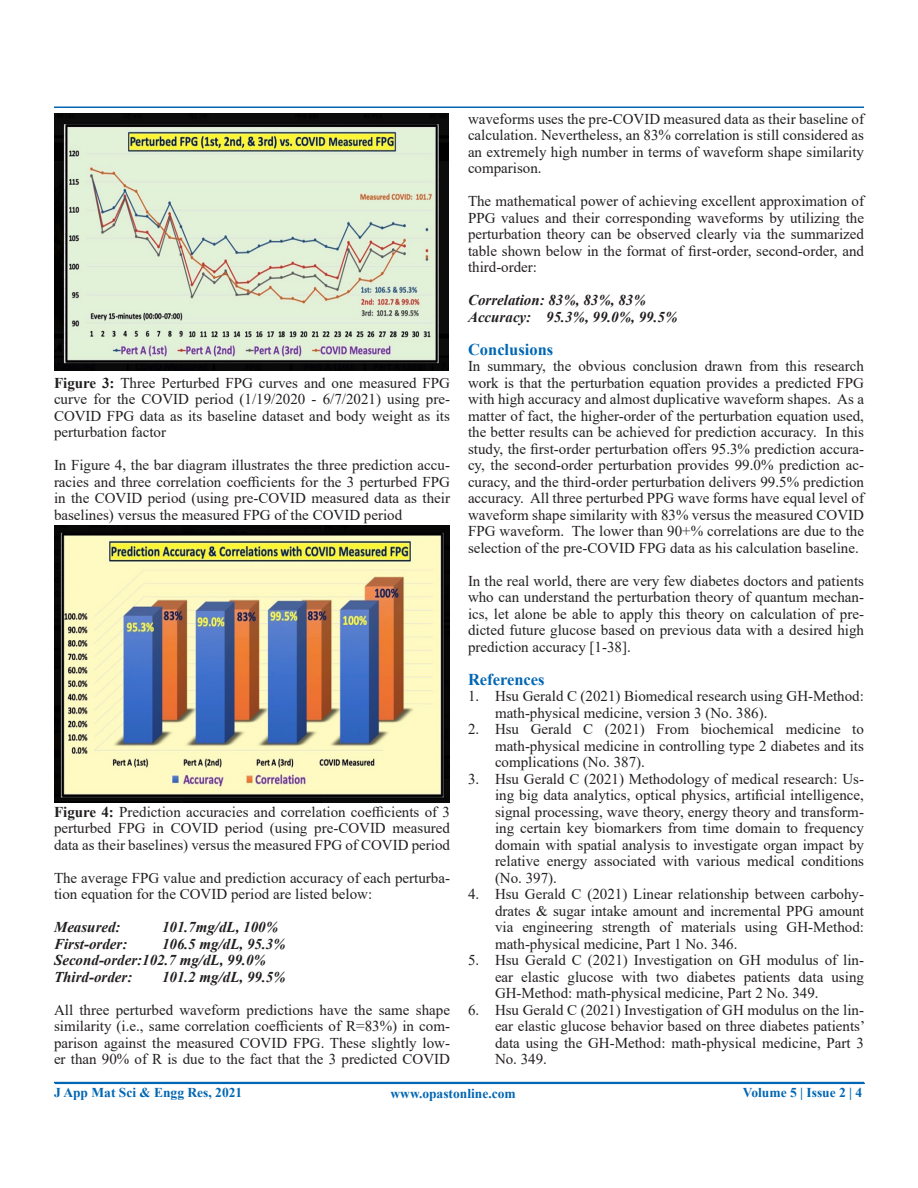
<style>
.page{position:relative;width:918px;height:1188px;background:#fff}
.page>*{position:absolute;margin:0;border:0;box-sizing:border-box;transform-origin:0 0}
.t1{font:700 16.5px "Times New Roman";color:#0166b3}
.t2{font:15px/16.5px "Times New Roman";color:#231f20;text-align:justify}
.t3{font:italic 700 15px "Times New Roman";color:#231f20}
.t4{font:700 13.5px "Times New Roman";color:#0166b3}
.s1{font-weight:700}
</style>
<div class="page">
<hr style="left:54px;top:106px;width:810px;height:2px;background:#0166b3">
<hr style="left:54px;top:1082px;width:810px;height:1px;background:#0166b3">
<hr style="left:55px;top:1083px;width:810px;height:1px;background:#0166b3">
<img style="left:54px;top:114px;width:395px;height:257px">
<img style="left:54px;top:526px;width:396px;height:277px">
<p class="t2" style="left:54px;top:374px;width:398px"><span class="s1">Figure 3:</span> Three Perturbed FPG curves and one measured FPG curve for the COVID period (1/19/2020 - 6/7/2021) using pre-COVID FPG data as its baseline dataset and body weight as its perturbation factor</p>
<p class="t2" style="left:54px;top:457px;width:398px">In Figure 4, the bar diagram illustrates the three prediction accu&shy;racies and three correlation coefficients for the 3 perturbed FPG in the COVID period (using pre-COVID measured data as their baselines) versus the measured FPG of the COVID period</p>
<p class="t2" style="left:54px;top:803px;width:398px"><span class="s1">Figure 4:</span> Prediction accuracies and correlation coefficients of 3 perturbed FPG in COVID period (using pre-COVID measured data as their baselines) versus the measured FPG of COVID period</p>
<p class="t2" style="left:54px;top:869px;width:397px">The average FPG value and prediction accuracy of each perturba&shy;tion equation for the COVID period are listed below:</p>
<p class="t3" style="left:54px;top:917px;width:68px">Measured:</p>
<p class="t3" style="left:162px;top:917px;width:118px">101.7mg/dL, 100%</p>
<p class="t3" style="left:54px;top:933px;width:75px">First-order:</p>
<p class="t3" style="left:162px;top:933px;width:125px">106.5 mg/dL, 95.3%</p>
<p class="t3" style="left:54px;top:950px;width:214px">Second-order:102.7 mg/dL, 99.0%</p>
<p class="t3" style="left:54px;top:966px;width:80px">Third-order:</p>
<p class="t3" style="left:162px;top:966px;width:125px">101.2 mg/dL, 99.5%</p>
<p class="t2" style="left:54px;top:1001px;width:398px">All three perturbed waveform predictions have the same shape similarity (i.e., same correlation coefficients of R=83%) in com&shy;parison against the measured COVID FPG. These slightly low&shy;er than 90% of R is due to the fact that the 3 predicted COVID</p>
<p class="t2" style="left:468px;top:110px;width:398px">waveforms uses the pre-COVID measured data as their baseline of calculation. Nevertheless, an 83% correlation is still considered as an extremely high number in terms of waveform shape similarity comparison.</p>
<p class="t2" style="left:468px;top:193px;width:398px">The mathematical power of achieving excellent approximation of PPG values and their corresponding waveforms by utilizing the perturbation theory can be observed clearly via the summarized table shown below in the format of first-order, second-order, and third-order:</p>
<p class="t3" style="left:468px;top:290px;width:179px">Correlation: 83%, 83%, 83%</p>
<p class="t3" style="left:468px;top:306px;width:211px">Accuracy: 95.3%, 99.0%, 99.5%</p>
<p class="t1" style="left:468px;top:337px;width:87px">Conclusions</p>
<p class="t2" style="left:468px;top:358px;width:398px">In summary, the obvious conclusion drawn from this research work is that the perturbation equation provides a predicted FPG with high accuracy and almost duplicative waveform shapes. As a matter of fact, the higher-order of the perturbation equation used, the better results can be achieved for prediction accuracy. In this study, the first-order perturbation offers 95.3% prediction accura&shy;cy, the second-order perturbation provides 99.0% prediction ac&shy;curacy, and the third-order perturbation delivers 99.5% prediction accuracy. All three perturbed PPG wave forms have equal level of waveform shape similarity with 83% versus the measured COVID FPG waveform. The lower than 90+% correlations are due to the selection of the pre-COVID FPG data as his calculation baseline.</p>
<p class="t2" style="left:468px;top:572px;width:398px">In the real world, there are very few diabetes doctors and patients who can understand the perturbation theory of quantum mechan&shy;ics, let alone be able to apply this theory on calculation of pre&shy;dicted future glucose based on previous data with a desired high prediction accuracy [1-38].</p>
<p class="t1" style="left:468px;top:667px;width:78px">References</p>
<p class="t2" style="left:495px;top:688px;width:370px;text-indent:-27px">1. Hsu Gerald C (2021) Biomedical research using GH-Method: math-physical medicine, version 3 (No. 386).</p>
<p class="t2" style="left:495px;top:721px;width:371px;text-indent:-27px">2. Hsu Gerald C (2021) From biochemical medicine to math-physical medicine in controlling type 2 diabetes and its complications (No. 387).</p>
<p class="t2" style="left:495px;top:770px;width:371px;text-indent:-27px">3. Hsu Gerald C (2021) Methodology of medical research: Us&shy;ing big data analytics, optical physics, artificial intelligence, signal processing, wave theory, energy theory and transform&shy;ing certain key biomarkers from time domain to frequency domain with spatial analysis to investigate organ impact by relative energy associated with various medical conditions (No. 397).</p>
<p class="t2" style="left:495px;top:886px;width:371px;text-indent:-27px">4. Hsu Gerald C (2021) Linear relationship between carbohy&shy;drates &amp; sugar intake amount and incremental PPG amount via engineering strength of materials using GH-Method: math-physical medicine, Part 1 No. 346.</p>
<p class="t2" style="left:495px;top:952px;width:371px;text-indent:-27px">5. Hsu Gerald C (2021) Investigation on GH modulus of lin&shy;ear elastic glucose with two diabetes patients data using GH-Method: math-physical medicine, Part 2 No. 349.</p>
<p class="t2" style="left:495px;top:1001px;width:372px;text-indent:-27px">6. Hsu Gerald C (2021) Investigation of GH modulus on the lin&shy;ear elastic glucose behavior based on three diabetes patients’ data using the GH-Method: math-physical medicine, Part 3<br>No. 349.</p>
<p class="t4" style="left:54px;top:1083px;width:190px">J App Mat Sci &amp; Engg Res, 2021</p>
<p class="t4" style="left:391px;top:1084px;width:127px">www.opastonline.com</p>
<p class="t4" style="left:743px;top:1083px;width:121px">Volume 5 | Issue 2 | 4</p>
</div>
